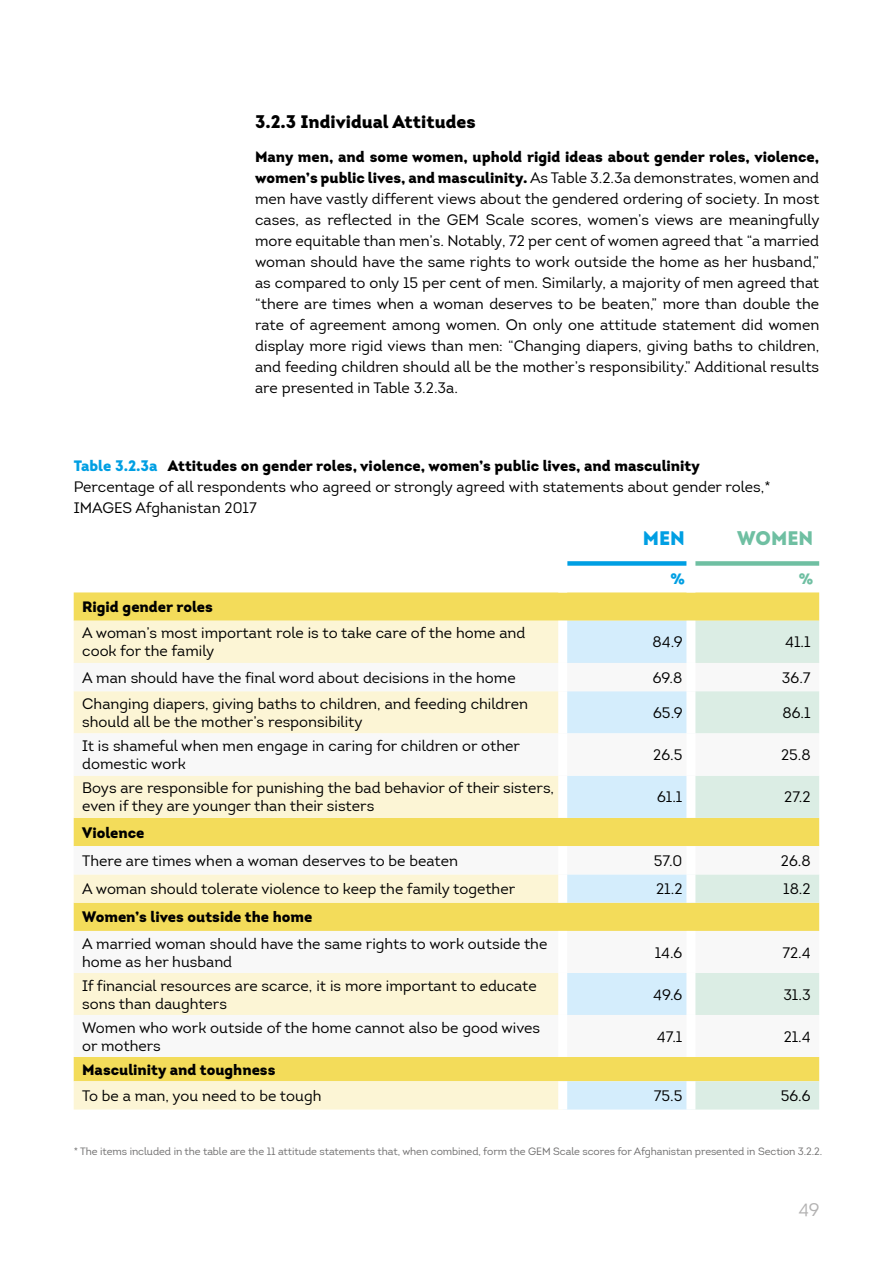
<style>
.page{position:relative;width:893px;height:1263px;background:#fff}
.page>*{position:absolute;margin:0;border:0;box-sizing:border-box;transform-origin:0 0}
.t1{font:900 19.5px "Intro";color:#6fbfa2}
.t2{font:900 19.5px "Intro";color:#009fe3}
.t3{font:900 18px "Intro";color:#000}
.t4{font:18px "Intro";color:#b3b2b2}
.t5{font:15px/21px "Intro";color:#000}
.t6{font:900 15px "Intro";color:#000}
.t7{font:900 15px "Intro";color:#009fe3}
.t8{font:900 15px "Intro";color:#6fbfa2}
.t9{font:10.5px "Intro";letter-spacing:-.01em;color:#706f6f}
.s1{font-weight:900}
.s2{font-weight:900;color:#009fe3}
</style>
<div class="page">
<div style="left:74px;top:592px;width:745px;height:29px;background:#f3dc5a"></div>
<svg style="left:74px;top:621px;width:489px;height:488px;background:#f9eeb5"></svg>
<svg style="left:563px;top:621px;width:128px;height:488px;background:#dce8d0"></svg>
<svg style="left:691px;top:621px;width:128px;height:488px;background:#e1e8bf"></svg>
<svg style="left:74px;top:663px;width:745px;height:394px;fill:#f8f5f8"></svg>
<div style="left:695px;top:561px;width:124px;height:5px;background:#6fbfa2"></div>
<div style="left:686px;top:1081px;width:9px;height:28px;background:#fff"></div>
<div style="left:567px;top:561px;width:119px;height:5px;background:#009fe3"></div>
<div style="left:558px;top:621px;width:9px;height:42px;background:#fff"></div>
<div style="left:558px;top:663px;width:9px;height:28px;background:#fff"></div>
<div style="left:558px;top:691px;width:9px;height:42px;background:#fff"></div>
<div style="left:558px;top:733px;width:9px;height:43px;background:#fff"></div>
<div style="left:558px;top:776px;width:9px;height:42px;background:#fff"></div>
<div style="left:558px;top:846px;width:9px;height:28px;background:#fff"></div>
<div style="left:558px;top:874px;width:9px;height:29px;background:#fff"></div>
<div style="left:558px;top:931px;width:9px;height:42px;background:#fff"></div>
<div style="left:558px;top:973px;width:9px;height:42px;background:#fff"></div>
<div style="left:558px;top:1015px;width:9px;height:42px;background:#fff"></div>
<div style="left:558px;top:1081px;width:9px;height:28px;background:#fff"></div>
<div style="left:686px;top:621px;width:9px;height:42px;background:#fff"></div>
<div style="left:686px;top:663px;width:9px;height:28px;background:#fff"></div>
<div style="left:686px;top:691px;width:9px;height:42px;background:#fff"></div>
<div style="left:686px;top:733px;width:9px;height:43px;background:#fff"></div>
<div style="left:686px;top:776px;width:9px;height:42px;background:#fff"></div>
<div style="left:686px;top:846px;width:9px;height:28px;background:#fff"></div>
<div style="left:686px;top:874px;width:9px;height:29px;background:#fff"></div>
<div style="left:686px;top:931px;width:9px;height:42px;background:#fff"></div>
<div style="left:686px;top:973px;width:9px;height:42px;background:#fff"></div>
<div style="left:686px;top:1015px;width:9px;height:42px;background:#fff"></div>
<p class="t3" style="left:255px;top:110px;width:222px">3.2.3 Individual Attitudes</p>
<p class="t5" style="left:255px;top:146px;width:566px;text-align:justify"><span class="s1">Many men, and some women, uphold rigid ideas about gender roles, violence, women’s public lives, and masculinity.</span> As Table 3.2.3a demonstrates, women and men have vastly different views about the gendered ordering of society. In most cases, as reflected in the GEM Scale scores, women’s views are meaningfully more equitable than men’s. Notably, 72 per cent of women agreed that “a married woman should have the same rights to work outside the home as her husband,” as compared to only 15 per cent of men. Similarly, a majority of men agreed that “there are times when a woman deserves to be beaten,” more than double the rate of agreement among women. On only one attitude statement did women display more rigid views than men: “Changing diapers, giving baths to children, and feeding children should all be the mother’s responsibility.” Additional results are presented in Table 3.2.3a.</p>
<p class="t5" style="left:74px;top:455px;width:698px"><span class="s2">Table 3.2.3a</span> <span class="s1">Attitudes on gender roles, violence, women’s public lives, and masculinity<br></span>Percentage of all respondents who agreed or strongly agreed with statements about gender roles,*<br>IMAGES Afghanistan 2017</p>
<h1 class="t2" style="left:643px;top:526px;width:44px">MEN</h1>
<h1 class="t1" style="left:737px;top:526px;width:77px">WOMEN</h1>
<p class="t7" style="left:670px;top:568px;width:16px">%</p>
<p class="t8" style="left:799px;top:568px;width:16px">%</p>
<p class="t6" style="left:82px;top:597px;width:132px">Rigid gender roles</p>
<p class="t5" style="left:82px;top:624px;width:445px;line-height:18px">A woman’s most important role is to take care of the home and cook for the family</p>
<p class="t5" style="left:653px;top:632px;width:31px">84.9</p>
<p class="t5" style="left:785px;top:632px;width:27px">41.1</p>
<p class="t5" style="left:82px;top:667px;width:435px">A man should have the final word about decisions in the home</p>
<p class="t5" style="left:653px;top:667px;width:31px">69.8</p>
<p class="t5" style="left:782px;top:667px;width:30px">36.7</p>
<p class="t5" style="left:82px;top:695px;width:447px;line-height:18px">Changing diapers, giving baths to children, and feeding children should all be the mother’s responsibility</p>
<p class="t5" style="left:653px;top:702px;width:31px">65.9</p>
<p class="t5" style="left:782px;top:702px;width:30px">86.1</p>
<p class="t5" style="left:82px;top:737px;width:439px;line-height:18px">It is shameful when men engage in caring for children or other domestic work</p>
<p class="t5" style="left:653px;top:744px;width:31px">26.5</p>
<p class="t5" style="left:781px;top:744px;width:31px">25.8</p>
<p class="t5" style="left:82px;top:779px;width:473px;line-height:18px">Boys are responsible for punishing the bad behavior of their sisters, even if they are younger than their sisters</p>
<p class="t5" style="left:657px;top:787px;width:27px">61.1</p>
<p class="t5" style="left:784px;top:787px;width:28px">27.2</p>
<p class="t6" style="left:82px;top:822px;width:64px">Violence</p>
<p class="t5" style="left:82px;top:850px;width:377px">There are times when a woman deserves to be beaten</p>
<p class="t5" style="left:654px;top:850px;width:30px">57.0</p>
<p class="t5" style="left:781px;top:850px;width:31px">26.8</p>
<p class="t5" style="left:82px;top:878px;width:434px">A woman should tolerate violence to keep the family together</p>
<p class="t5" style="left:656px;top:878px;width:28px">21.2</p>
<p class="t5" style="left:783px;top:878px;width:29px">18.2</p>
<p class="t6" style="left:82px;top:907px;width:232px">Women’s lives outside the home</p>
<p class="t5" style="left:82px;top:934px;width:467px;line-height:18px">A married woman should have the same rights to work outside the home as her husband</p>
<p class="t5" style="left:655px;top:942px;width:29px">14.6</p>
<p class="t5" style="left:782px;top:942px;width:30px">72.4</p>
<p class="t5" style="left:82px;top:976px;width:456px;line-height:18px">If financial resources are scarce, it is more important to educate sons than daughters</p>
<p class="t5" style="left:653px;top:984px;width:31px">49.6</p>
<p class="t5" style="left:783px;top:984px;width:29px">31.3</p>
<p class="t5" style="left:82px;top:1018px;width:459px;line-height:18px">Women who work outside of the home cannot also be good wives or mothers</p>
<p class="t5" style="left:657px;top:1026px;width:27px">47.1</p>
<p class="t5" style="left:784px;top:1026px;width:29px">21.4</p>
<p class="t6" style="left:82px;top:1059px;width:195px">Masculinity and toughness</p>
<p class="t5" style="left:82px;top:1085px;width:241px">To be a man, you need to be tough</p>
<p class="t5" style="left:654px;top:1085px;width:30px">75.5</p>
<p class="t5" style="left:781px;top:1085px;width:31px">56.6</p>
<p class="t9" style="left:74px;top:1145px;width:750px">* The items included in the table are the 11 attitude statements that, when combined, form the GEM Scale scores for Afghanistan presented in Section 3.2.2.</p>
<p class="t4" style="left:798px;top:1198px;width:23px">49</p>
</div>
